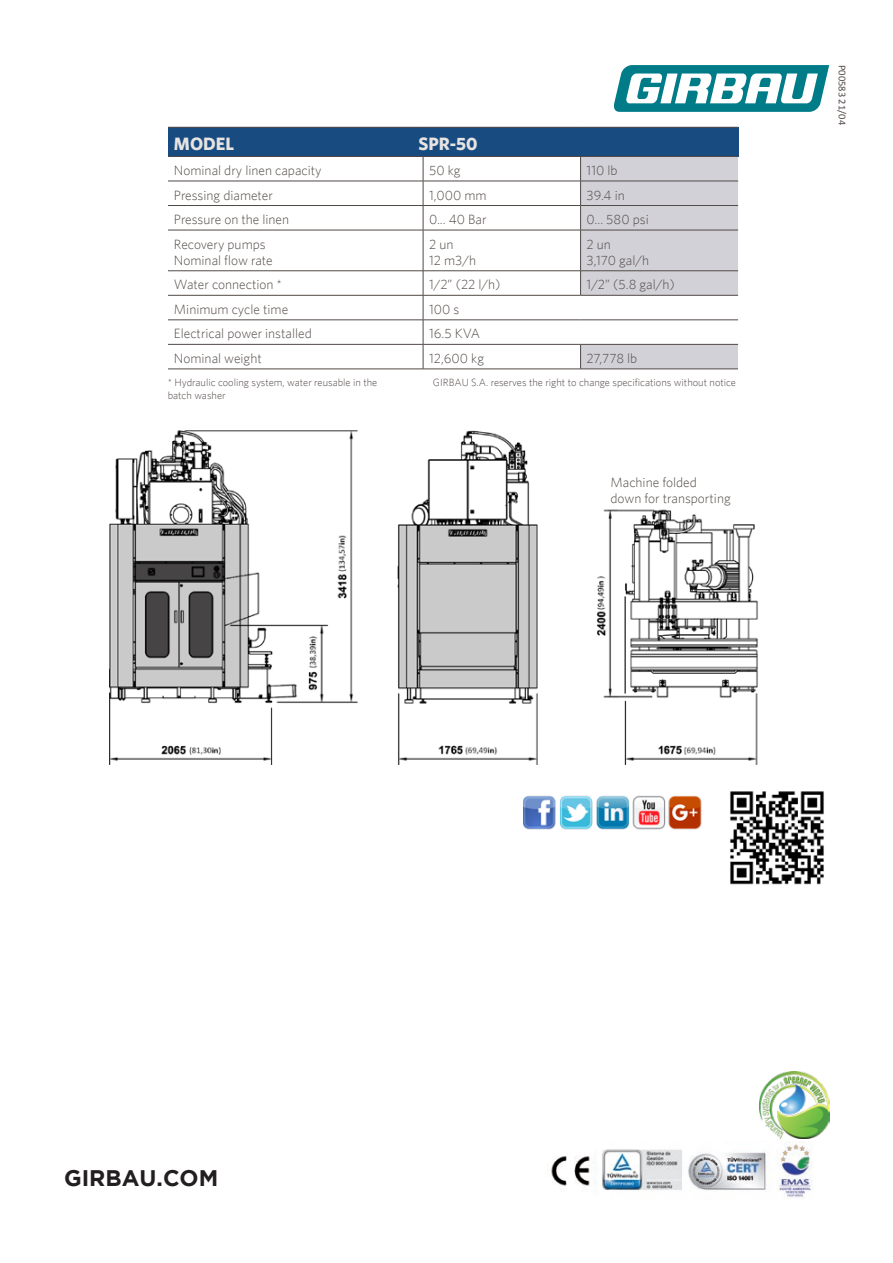
<style>
.page{position:relative;width:893px;height:1263px;background:#fff}
.page>*{position:absolute;margin:0;border:0;box-sizing:border-box;transform-origin:0 0}
.t1{font:700 22.5px "Gotham";color:#231f20}
.t2{font:700 18px "Whitney";color:#e7e4e2}
.t3{font:300 13.5px "Whitney";color:#524a47}
.t4{font:300 10.5px/12.6px "Whitney";color:#524a47}
.t5{font:10.5px "Calibri";color:#524a47}
</style>
<div class="page">
<img style="left:110px;top:430px;width:648px;height:334px">
<img style="left:551px;top:1141px;width:262px;height:57px">
<img style="left:760px;top:1071px;width:69px;height:67px">
<div style="left:168px;top:127px;width:570px;height:29px;background:#184b80"></div>
<div style="left:581px;top:344px;width:157px;height:25px;background:#d2d1d8"></div>
<hr style="left:168px;top:127px;width:255px;height:1px;background:#524a47">
<hr style="left:423px;top:127px;width:158px;height:1px;background:#524a47">
<hr style="left:581px;top:127px;width:157px;height:1px;background:#524a47">
<hr style="left:168px;top:156px;width:255px;height:1px;background:#524a47">
<hr style="left:423px;top:156px;width:158px;height:1px;background:#524a47">
<hr style="left:168px;top:181px;width:255px;height:1px;background:#524a47">
<hr style="left:423px;top:181px;width:158px;height:1px;background:#524a47">
<hr style="left:168px;top:205px;width:255px;height:1px;background:#524a47">
<hr style="left:423px;top:205px;width:158px;height:1px;background:#524a47">
<svg style="left:423px;top:157px;width:1px;height:73px"></svg>
<hr style="left:168px;top:230px;width:255px;height:1px;background:#524a47">
<hr style="left:423px;top:230px;width:158px;height:1px;background:#524a47">
<hr style="left:423px;top:230px;width:1px;height:41px;background:#524a47">
<hr style="left:168px;top:270px;width:255px;height:1px;background:#524a47">
<hr style="left:423px;top:270px;width:158px;height:1px;background:#524a47">
<svg style="left:580px;top:156px;width:158px;height:139px;background:#cccbd1"></svg>
<hr style="left:168px;top:295px;width:255px;height:1px;background:#524a47">
<hr style="left:423px;top:295px;width:158px;height:1px;background:#524a47">
<hr style="left:581px;top:295px;width:157px;height:1px;background:#524a47">
<hr style="left:168px;top:320px;width:255px;height:1px;background:#524a47">
<hr style="left:423px;top:320px;width:158px;height:1px;background:#524a47">
<hr style="left:581px;top:320px;width:157px;height:1px;background:#524a47">
<hr style="left:168px;top:344px;width:255px;height:1px;background:#524a47">
<hr style="left:423px;top:344px;width:158px;height:1px;background:#524a47">
<svg style="left:423px;top:271px;width:1px;height:98px"></svg>
<hr style="left:581px;top:344px;width:157px;height:1px;background:#524a47">
<svg style="left:580px;top:345px;width:1px;height:24px"></svg>
<hr style="left:168px;top:369px;width:255px;height:1px;background:#524a47">
<hr style="left:423px;top:369px;width:158px;height:1px;background:#524a47">
<hr style="left:581px;top:369px;width:157px;height:1px;background:#524a47">
<img style="left:603px;top:1150px;width:79px;height:40px">
<img style="left:524px;top:795px;width:178px;height:35px">
<img style="left:730px;top:791px;width:94px;height:94px">
<svg style="left:614px;top:65px;width:215px;height:47px"></svg>
<p class="t2" style="left:174px;top:133px;width:62px">MODEL</p>
<p class="t2" style="left:419px;top:133px;width:60px">SPR-50</p>
<p class="t3" style="left:174px;top:162px;width:149px">Nominal dry linen capacity</p>
<p class="t3" style="left:429px;top:162px;width:33px">50 kg</p>
<p class="t3" style="left:587px;top:162px;width:33px">110 lb</p>
<p class="t3" style="left:174px;top:187px;width:100px">Pressing diameter</p>
<p class="t3" style="left:429px;top:187px;width:59px">1,000 mm</p>
<p class="t3" style="left:587px;top:187px;width:40px">39.4 in</p>
<p class="t3" style="left:174px;top:211px;width:117px">Pressure on the linen</p>
<p class="t3" style="left:429px;top:211px;width:59px">0... 40 Bar</p>
<p class="t3" style="left:587px;top:211px;width:64px">0... 580 psi</p>
<p class="t3" style="left:174px;top:236px;width:93px">Recovery pumps</p>
<p class="t3" style="left:174px;top:252px;width:100px">Nominal flow rate</p>
<p class="t3" style="left:429px;top:236px;width:26px">2 un</p>
<p class="t3" style="left:429px;top:252px;width:49px">12 m3/h</p>
<p class="t3" style="left:587px;top:236px;width:26px">2 un</p>
<p class="t3" style="left:587px;top:252px;width:64px">3,170 gal/h</p>
<p class="t3" style="left:174px;top:277px;width:110px">Water connection *</p>
<p class="t3" style="left:429px;top:277px;width:73px">1/2” (22 l/h)</p>
<p class="t3" style="left:587px;top:277px;width:90px">1/2” (5.8 gal/h)</p>
<p class="t3" style="left:174px;top:301px;width:116px">Minimum cycle time</p>
<p class="t3" style="left:429px;top:301px;width:32px">100 s</p>
<p class="t3" style="left:174px;top:326px;width:139px">Electrical power installed</p>
<p class="t3" style="left:429px;top:326px;width:52px">16.5 KVA</p>
<p class="t3" style="left:174px;top:350px;width:89px">Nominal weight</p>
<p class="t3" style="left:429px;top:350px;width:57px">12,600 kg</p>
<p class="t3" style="left:587px;top:350px;width:52px">27,778 lb</p>
<p class="t4" style="left:168px;top:376px;width:211px">* Hydraulic cooling system, water reusable in the batch washer</p>
<p class="t4" style="left:433px;top:376px;width:305px">GIRBAU S.A. reserves the right to change specifications without notice</p>
<p class="t3" style="left:610px;top:474px;width:88px">Machine folded</p>
<p class="t3" style="left:610px;top:490px;width:122px">down for transporting</p>
<p class="t5" style="left:849px;top:65px;width:61px;rotate:90deg">P00583 21/04</p>
<p class="t1" style="left:64px;top:1165px;width:156px">GIRBAU.COM</p>
</div>
